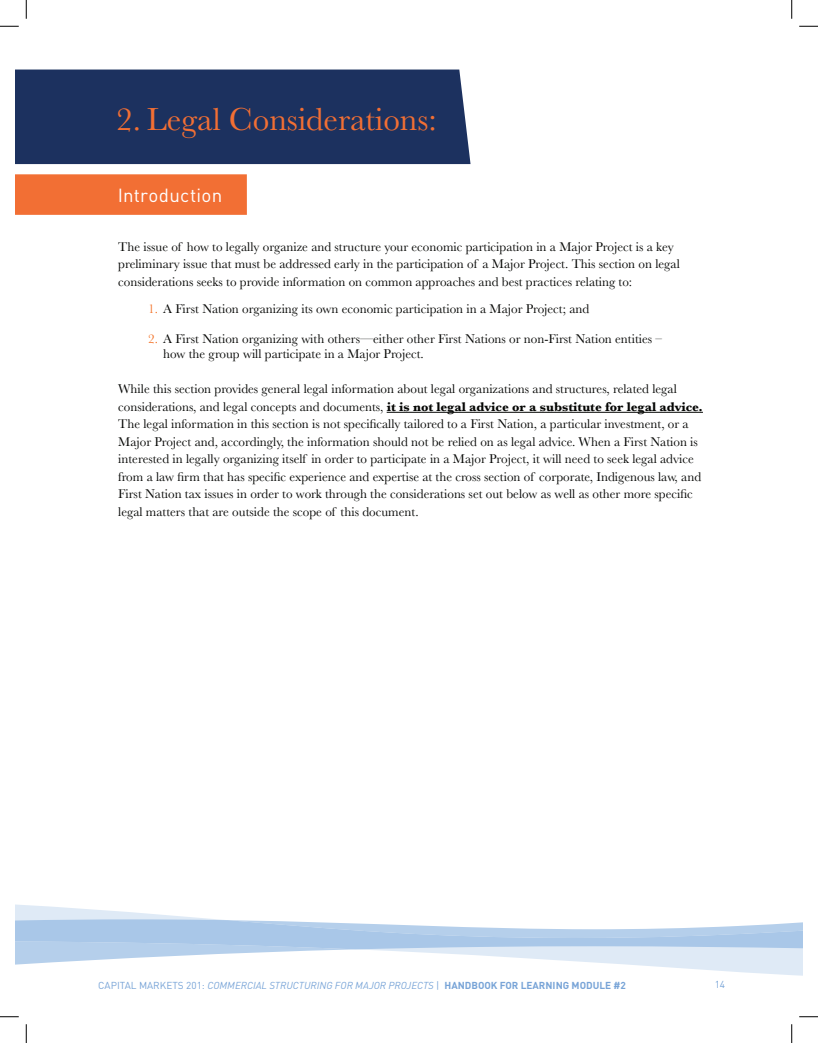
<style>
.page{position:relative;width:818px;height:1043px;background:#fff}
.page>*{position:absolute;margin:0;border:0;box-sizing:border-box;transform-origin:0 0}
.t1{font:33.12px "Baskerville";color:#f26f34}
.t2{font:18.75px "DINOT";letter-spacing:.01em;color:#fff}
.t3{font:13.12px/17.5px "Baskerville";color:#040503}
.t4{font:italic 10px "DINOT";color:#78a4d7}
.t5{font:10px "DINOT";color:#78a4d7}
.s1{color:#f37126}
.s2{font-weight:700}
.s3{font-style:normal}
.s4{font-weight:700;font-style:normal}
</style>
<div class="page">
<hr style="left:386px;top:412px;width:317px;height:1px;background:#040503">
<div style="left:15px;top:69px;width:455px;height:95px;background:#1c315f"></div>
<div style="left:15px;top:174px;width:232px;height:41px;background:#f26f34"></div>
<svg style="left:15px;top:904px;width:787px;height:72px"></svg>
<svg style="left:15px;top:949px;width:787px;height:15px"></svg>
<svg style="left:15px;top:919px;width:787px;height:30px"></svg>
<svg style="left:0;top:25px;width:19px;height:2px"></svg>
<svg style="left:799px;top:25px;width:19px;height:2px"></svg>
<svg style="left:0;top:1016px;width:19px;height:1px"></svg>
<svg style="left:799px;top:1016px;width:19px;height:1px"></svg>
<svg style="left:25px;top:0;width:2px;height:19px"></svg>
<svg style="left:25px;top:1024px;width:2px;height:18px"></svg>
<svg style="left:791px;top:0;width:1px;height:19px"></svg>
<svg style="left:791px;top:1024px;width:1px;height:18px"></svg>
<h1 class="t1" style="left:116px;top:99px;width:322px">2. Legal Considerations:</h1>
<h2 class="t2" style="left:118px;top:183px;width:106px">Introduction</h2>
<p class="t3" style="left:118px;top:238px;width:563px">The issue of how to legally organize and structure your economic participation in a Major Project is a key preliminary issue that must be addressed early in the participation of a Major Project. This section on legal considerations seeks to provide information on common approaches and best practices relating to:</p>
<p class="t3" style="left:148px;top:300px;width:442px"><span class="s1">1.</span> A First Nation organizing its own economic participation in a Major Project; and</p>
<p class="t3" style="left:163px;top:332px;width:500px;line-height:15px;text-indent:-15px"><span class="s1">2.</span> A First Nation organizing with others—either other First Nations or non-First Nation entities – how the group will participate in a Major Project.</p>
<p class="t3" style="left:118px;top:380px;width:586px">While this section provides general legal information about legal organizations and structures, related legal considerations, and legal concepts and documents, <span class="s2">it is not legal advice or a substitute for legal advice.<br></span>The legal information in this section is not specifically tailored to a First Nation, a particular investment, or a Major Project and, accordingly, the information should not be relied on as legal advice. When a First Nation is interested in legally organizing itself in order to participate in a Major Project, it will need to seek legal advice from a law firm that has specific experience and expertise at the cross section of corporate, Indigenous law, and First Nation tax issues in order to work through the considerations set out below as well as other more specific legal matters that are outside the scope of this document.</p>
<p class="t4" style="left:98px;top:979px;width:529px"><span class="s3">CAPITAL MARKETS 201:</span> COMMERCIAL STRUCTURING FOR MAJOR PROJECTS <span class="s3">|</span> <span class="s4">HANDBOOK FOR LEARNING MODULE #2</span></p>
<p class="t5" style="left:714px;top:978px;width:12px">14</p>
</div>
